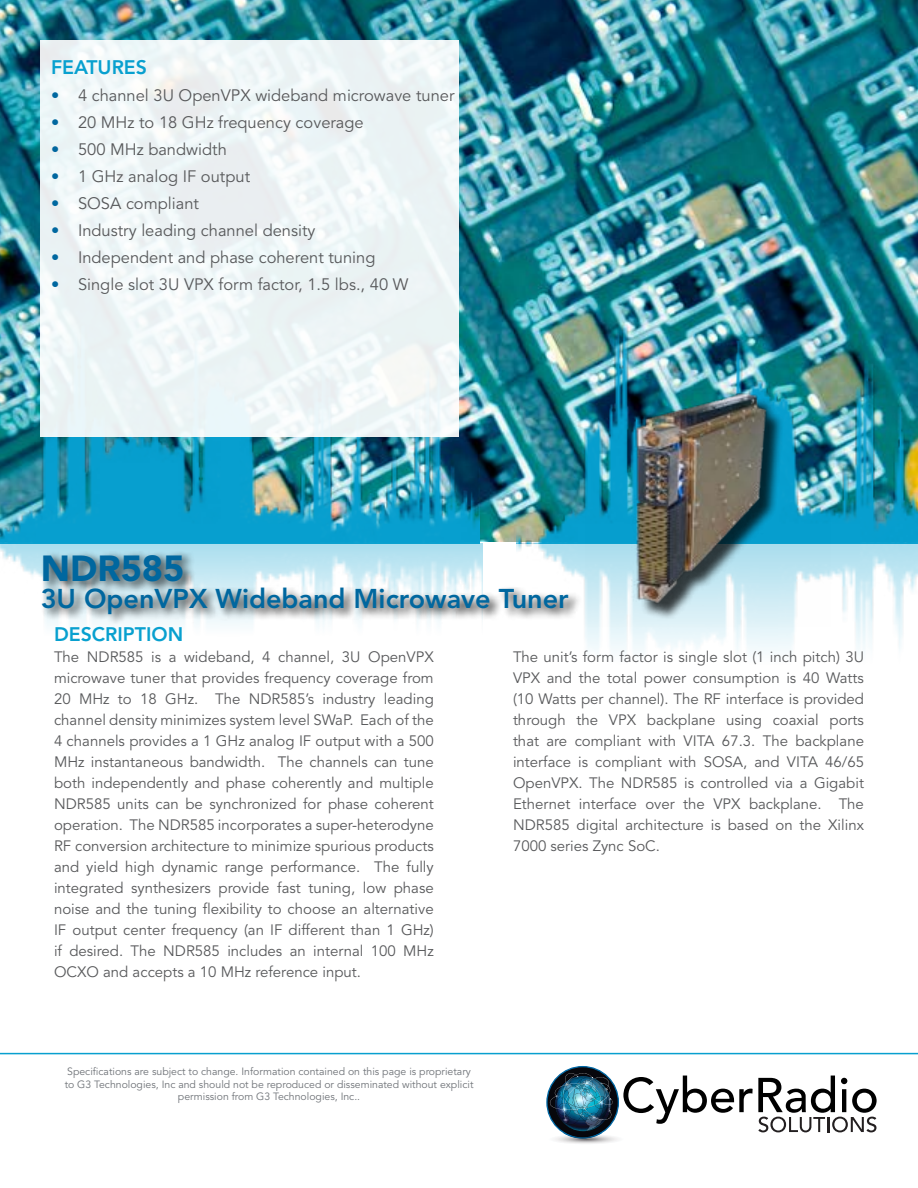
<style>
.page{position:relative;width:918px;height:1188px;background:#fff}
.page>*{position:absolute;margin:0;border:0;box-sizing:border-box;transform-origin:0 0}
.t1{font:900 36px "Avenir LT Pro";color:#00679f}
.t2{font:800 27px "Avenir LT Pro";color:#00679f}
.t3{font:800 19.5px "Avenir LT Pro";color:#08a0cf}
.t4{font:16.5px "Avenir LT Pro";color:#58595b}
.t5{font:15px/21px "Avenir LT Pro";color:#58595b;text-align:justify}
.t6{font:10.5px/12.6px "Avenir LT Pro";color:#6e7277;text-align:center}
.s1{font-weight:800;color:#00679f}
</style>
<div class="page">
<img style="left:0;top:0;width:918px;height:542px">
<img style="left:0;top:320px;width:479px;height:223px">
<img style="left:517px;top:320px;width:401px;height:331px">
<img style="left:0;top:543px;width:483px;height:33px">
<div style="left:40px;top:550px;width:543px;height:76px;background:#000;opacity:.75"></div>
<div style="left:40px;top:40px;width:419px;height:397px;background:#ecf5f6"></div>
<hr style="left:0;top:1053px;width:918px;height:1px;background:#08a0cf">
<svg style="left:546px;top:1066px;width:331px;height:78px"></svg>
<img style="left:585px;top:364px;width:245px;height:263px">
<h3 class="t3" style="left:51px;top:56px;width:98px">FEATURES</h3>
<p class="t4" style="left:51px;top:85px;width:405px"><span class="s1">•</span> 4 channel 3U OpenVPX wideband microwave tuner</p>
<p class="t4" style="left:51px;top:112px;width:314px"><span class="s1">•</span> 20 MHz to 18 GHz frequency coverage</p>
<p class="t4" style="left:51px;top:139px;width:177px"><span class="s1">•</span> 500 MHz bandwidth</p>
<p class="t4" style="left:51px;top:166px;width:201px"><span class="s1">•</span> 1 GHz analog IF output</p>
<p class="t4" style="left:51px;top:193px;width:150px"><span class="s1">•</span> SOSA compliant</p>
<p class="t4" style="left:51px;top:220px;width:266px"><span class="s1">•</span> Industry leading channel density</p>
<p class="t4" style="left:51px;top:247px;width:326px"><span class="s1">•</span> Independent and phase coherent tuning</p>
<p class="t4" style="left:51px;top:274px;width:359px"><span class="s1">•</span> Single slot 3U VPX form factor, 1.5 lbs., 40 W</p>
<h1 class="t1" style="left:41px;top:547px;width:145px">NDR585</h1>
<h2 class="t2" style="left:41px;top:583px;width:530px">3U OpenVPX Wideband Microwave Tuner</h2>
<h3 class="t3" style="left:54px;top:623px;width:131px">DESCRIPTION</h3>
<p class="t5" style="left:54px;top:647px;width:381px">The NDR585 is a wideband, 4 channel, 3U OpenVPX microwave tuner that provides frequency coverage from 20 MHz to 18 GHz. The NDR585’s industry leading channel density minimizes system level SWaP. Each of the 4 channels provides a 1 GHz analog IF output with a 500<br>MHz instantaneous bandwidth. The channels can tune both independently and phase coherently and multiple NDR585 units can be synchronized for phase coherent operation. The NDR585 incorporates a super-heterodyne RF conversion architecture to minimize spurious products and yield high dynamic range performance. The fully integrated synthesizers provide fast tuning, low phase noise and the tuning flexibility to choose an alternative IF output center frequency (an IF different than 1 GHz) if desired. The NDR585 includes an internal 100 MHz OCXO and accepts a 10 MHz reference input.</p>
<p class="t6" style="left:65px;top:1065px;width:410px">Specifications are subject to change. Information contained on this page is proprietary to G3 Technologies, Inc and should not be reproduced or disseminated without explicit permission from G3 Technologies, Inc..</p>
<p class="t5" style="left:513px;top:647px;width:353px">The unit’s form factor is single slot (1 inch pitch) 3U VPX and the total power consumption is 40 Watts (10 Watts per channel). The RF interface is provided through the VPX backplane using coaxial ports that are compliant with VITA 67.3. The backplane interface is compliant with SOSA, and VITA 46/65<br>OpenVPX. The NDR585 is controlled via a Gigabit Ethernet interface over the VPX backplane. The NDR585 digital architecture is based on the Xilinx 7000 series Zync SoC.</p>
</div>
